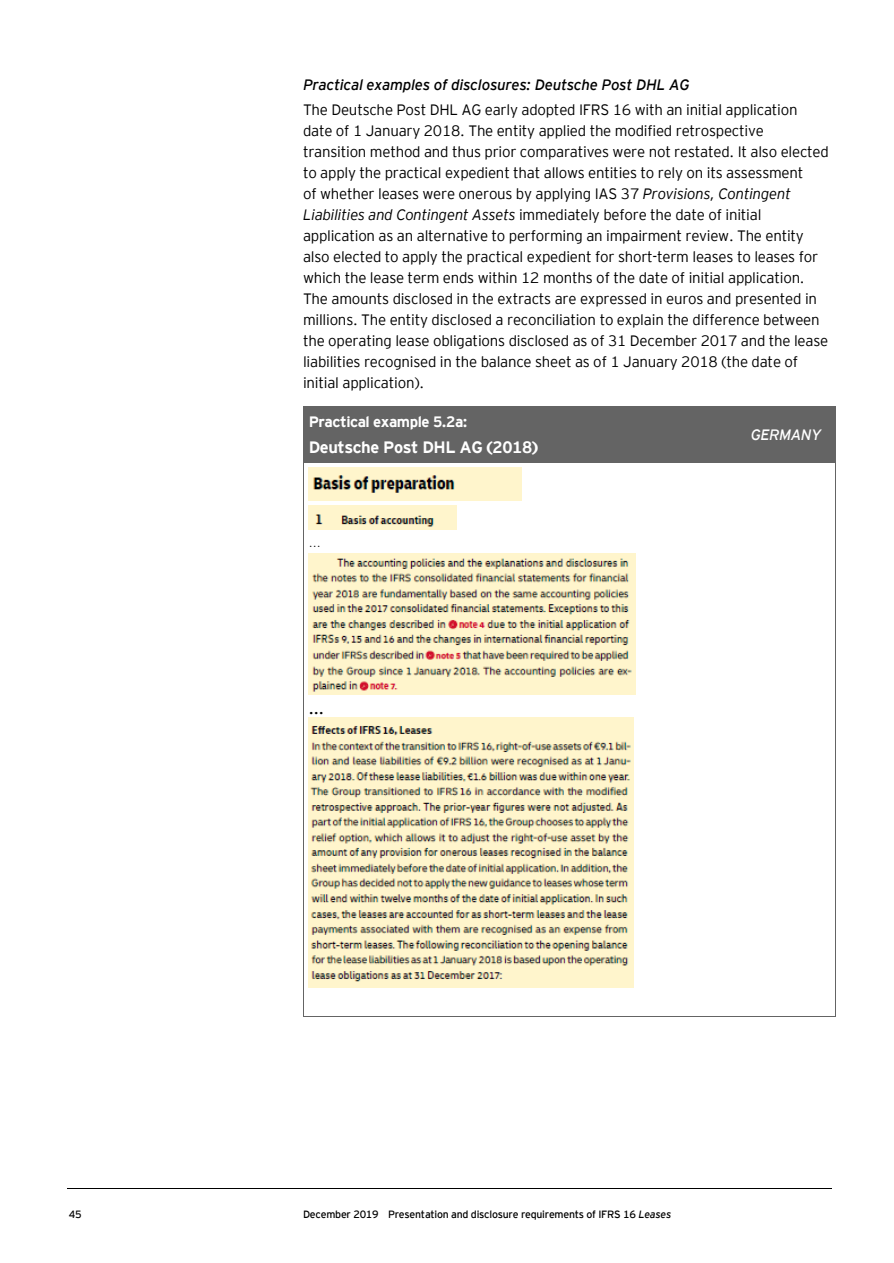
<style>
.page{position:relative;width:894px;height:1263px;background:#fff}
.page>*{position:absolute;margin:0;border:0;box-sizing:border-box;transform-origin:0 0}
.t1{font:700 16.5px "EY Interstate";letter-spacing:-.03em;color:#fff}
.t2{font:300 15px/21px "EY Interstate";letter-spacing:-.015em;color:#000}
.t3{font:italic 15px "EY Interstate";letter-spacing:-.015em;color:#000}
.t4{font:700 15px "EY Interstate";letter-spacing:-.03em;color:#fff}
.t5{font:italic 15px "EY Interstate";letter-spacing:-.03em;color:#fff}
.t6{font:700 15px "Times New Roman";color:#000}
.t7{font:12px "Times New Roman";color:#000}
.t8{font:10.5px "EY Interstate";letter-spacing:-.025em;color:#000}
.s1{font-style:italic}
</style>
<div class="page">
<hr style="left:67px;top:1188px;width:764px;height:1px;background:#000">
<div style="left:304px;top:407px;width:440px;height:55px;background:#646464"></div>
<div style="left:745px;top:407px;width:89px;height:55px;background:#646464"></div>
<hr style="left:304px;top:406px;width:440px;height:1px;background:#646464">
<hr style="left:745px;top:406px;width:89px;height:1px;background:#646464">
<hr style="left:303px;top:407px;width:1px;height:55px;background:#646464">
<hr style="left:744px;top:407px;width:1px;height:55px;background:#646464">
<hr style="left:834px;top:407px;width:1px;height:55px;background:#646464">
<hr style="left:304px;top:462px;width:440px;height:1px;background:#646464">
<hr style="left:745px;top:462px;width:89px;height:1px;background:#646464">
<hr style="left:303px;top:463px;width:1px;height:553px;background:#646464">
<hr style="left:304px;top:1016px;width:530px;height:1px;background:#646464">
<hr style="left:834px;top:463px;width:1px;height:553px;background:#646464">
<img style="left:308px;top:467px;width:213px;height:33px">
<img style="left:308px;top:506px;width:148px;height:23px">
<img style="left:308px;top:554px;width:327px;height:140px">
<img style="left:308px;top:717px;width:324px;height:270px">
<h3 class="t3" style="left:303px;top:76px;width:388px">Practical examples of disclosures: Deutsche Post DHL AG</h3>
<p class="t2" style="left:303px;top:99px;width:527px">The Deutsche Post DHL AG early adopted IFRS 16 with an initial application date of 1 January 2018. The entity applied the modified retrospective transition method and thus prior comparatives were not restated. It also elected to apply the practical expedient that allows entities to rely on its assessment<br>of whether leases were onerous by applying IAS 37 <span class="s1">Provisions, Contingent Liabilities and Contingent Assets</span> immediately before the date of initial application as an alternative to performing an impairment review. The entity also elected to apply the practical expedient for short-term leases to leases for which the lease term ends within 12 months of the date of initial application.<br>The amounts disclosed in the extracts are expressed in euros and presented in millions. The entity disclosed a reconciliation to explain the difference between the operating lease obligations disclosed as of 31 December 2017 and the lease liabilities recognised in the balance sheet as of 1 January 2018 (the date of initial application).</p>
<p class="t4" style="left:308px;top:413px;width:160px">Practical example 5.2a:</p>
<p class="t1" style="left:308px;top:438px;width:230px">Deutsche Post DHL AG (2018)</p>
<p class="t5" style="left:750px;top:426px;width:72px">GERMANY</p>
<p class="t7" style="left:308px;top:536px;width:13px">…</p>
<p class="t6" style="left:308px;top:701px;width:17px">…</p>
<p class="t8" style="left:69px;top:1208px;width:14px">45</p>
<p class="t8" style="left:303px;top:1208px;width:369px">December 2019 Presentation and disclosure requirements of IFRS 16 <span class="s1">Leases</span></p>
</div>
